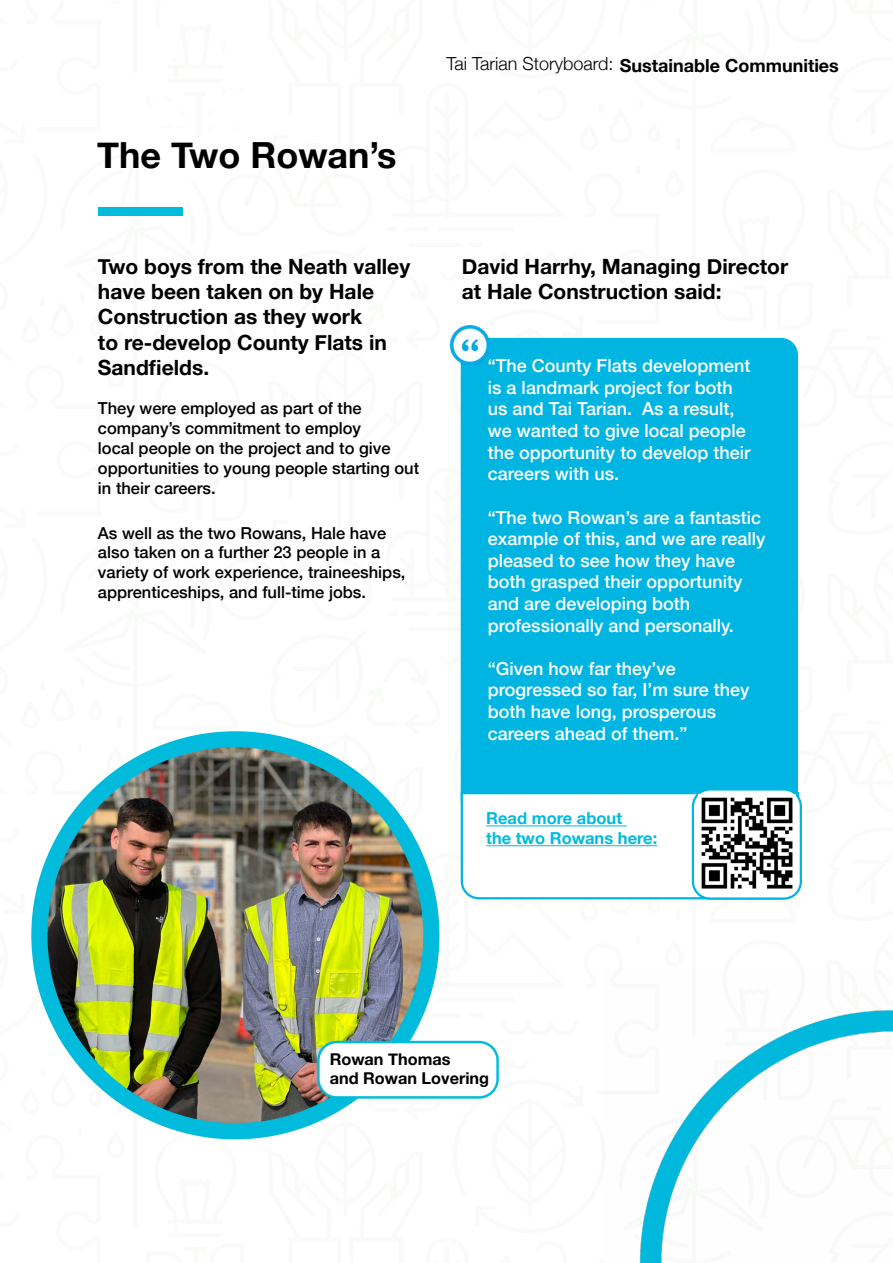
<style>
.page{position:relative;width:893px;height:1263px;background:#fff}
.page>*{position:absolute;margin:0;border:0;box-sizing:border-box;transform-origin:0 0}
.t1{font:700 36px "Helvetica Neue";color:#000}
.t2{font:700 21px/25.2px "Helvetica Neue";color:#000}
.t3{font:500 18px/21.6px "Helvetica Neue";color:#fff}
.t4{font:700 18px "Helvetica Neue";color:#000}
.t5{font:500 16.5px/19.8px "Helvetica Neue";color:#000}
.t6{font:700 16.5px/19.8px "Helvetica Neue";color:#00bbdc}
.t7{font:700 16.35px/19.5px "Helvetica Neue";color:#000}
.s1{font-weight:300}
</style>
<div class="page">
<svg style="left:177px;top:1131px;width:67px;height:9px"></svg>
<div style="left:98px;top:207px;width:84px;height:9px;background:#00bbdc"></div>
<img style="left:39px;top:743px;width:392px;height:386px">
<div style="left:31px;top:731px;width:408px;height:408px;border:16px solid #00bbdc;border-radius:50%"></div>
<div style="left:318px;top:1042px;width:180px;height:55px;background:#fff;border-radius:18px"></div>
<div style="left:317px;top:1041px;width:182px;height:57px;border:2px solid #00bbdc;border-radius:18px"></div>
<img style="left:639px;top:1010px;width:254px;height:253px">
<div style="left:461px;top:338px;width:337px;height:478px;background:#00b5e1;border-radius:17px"></div>
<img style="left:450px;top:325px;width:39px;height:39px">
<svg style="left:460px;top:554px;width:340px;height:346px"></svg>
<hr style="left:486px;top:825px;width:141px;height:1px;background:#00bbdc">
<hr style="left:486px;top:845px;width:171px;height:1px;background:#00bbdc">
<div style="left:693px;top:789px;width:108px;height:109px;background:#fff;border-radius:17px"></div>
<div style="left:692px;top:788px;width:110px;height:112px;border:2px solid #00b5e1;border-radius:17px"></div>
<img style="left:701px;top:797px;width:92px;height:92px">
<h1 class="t1" style="left:97px;top:127px;width:301px">The Two Rowan’s</h1>
<p class="t4" style="left:446px;top:51px;width:394px"><span class="s1">Tai Tarian Storyboard:</span> Sustainable Communities</p>
<p class="t2" style="left:98px;top:254px;width:314px">Two boys from the Neath valley have been taken on by Hale<br>Construction as they work<br>to re-develop County Flats in<br>Sandfields.</p>
<p class="t5" style="left:98px;top:397px;width:323px">They were employed as part of the company’s commitment to employ<br>local people on the project and to give opportunities to young people starting out in their careers.</p>
<p class="t5" style="left:98px;top:521px;width:309px">As well as the two Rowans, Hale have also taken on a further 23 people in a variety of work experience, traineeships, apprenticeships, and full-time jobs.</p>
<p class="t2" style="left:462px;top:254px;width:328px">David Harrhy, Managing Director at Hale Construction said:</p>
<p class="t3" style="left:488px;top:354px;width:264px">“The County Flats development is a landmark project for both us and Tai Tarian. As a result, we wanted to give local people the opportunity to develop their careers with us.</p>
<p class="t3" style="left:488px;top:505px;width:279px">“The two Rowan’s are a fantastic example of this, and we are really pleased to see how they have both grasped their opportunity and are developing both professionally and personally.</p>
<p class="t3" style="left:488px;top:656px;width:263px">“Given how far they’ve progressed so far, I’m sure they both have long, prosperous careers ahead of them.”</p>
<p class="t6" style="left:486px;top:809px;width:173px">Read more about<br>the two Rowans here:</p>
<p class="t7" style="left:330px;top:1049px;width:161px">Rowan Thomas<br>and Rowan Lovering</p>
</div>
